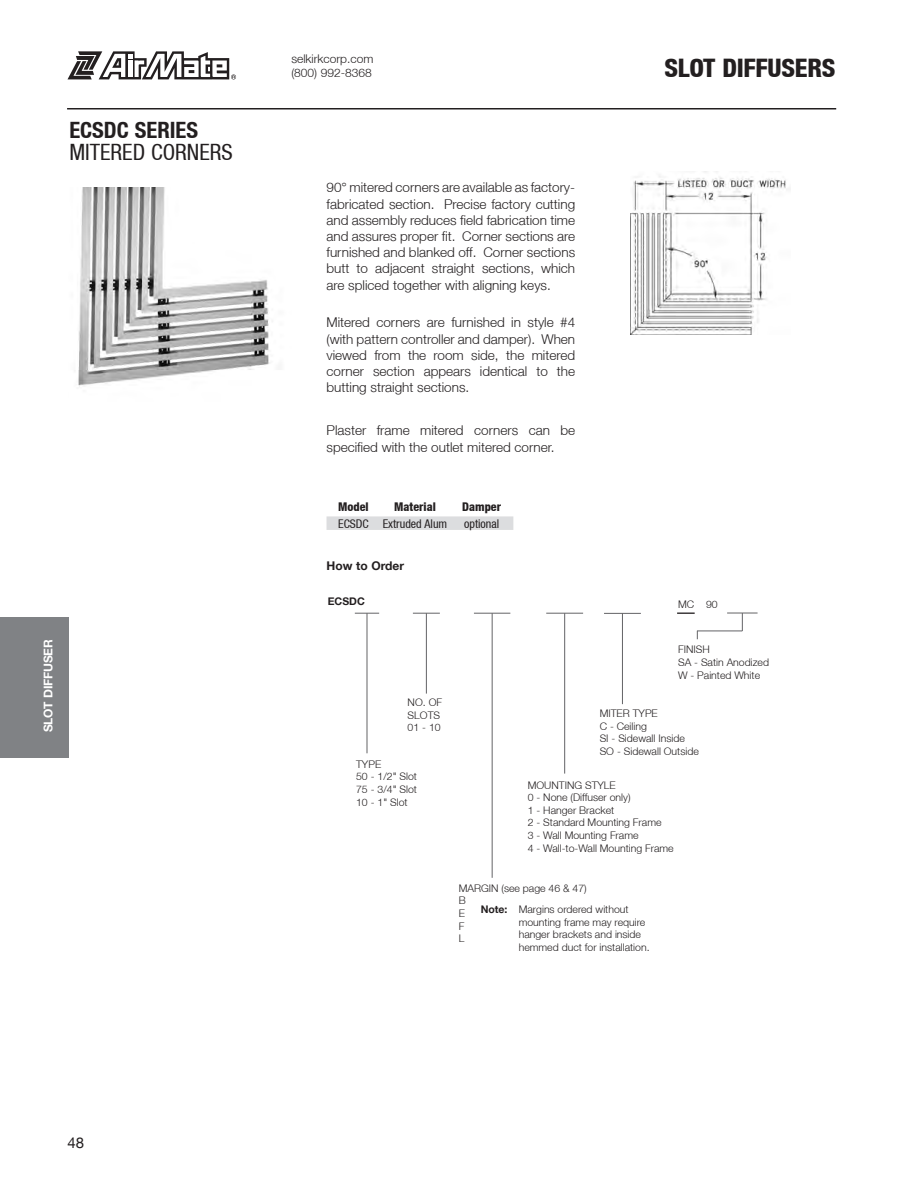
<style>
.page{position:relative;width:918px;height:1188px;background:#fff}
.page>*{position:absolute;margin:0;border:0;box-sizing:border-box;transform-origin:0 0}
.t1{font:800 condensed 25.5px "Helvetica Neue LT";letter-spacing:-.01em;color:#231f20}
.t2{font:condensed 22.5px "Helvetica Neue LT";color:#231f20}
.t3{font:700 condensed 22.5px "Helvetica Neue LT";color:#231f20}
.t4{font:15px "Helvetica Neue LT";color:#231f20}
.t5{font:300 13.5px/16.2px "Helvetica Neue LT";color:#231f20;text-align:justify}
.t6{font:300 12px/13.8px "Helvetica Neue LT";color:#231f20}
.t7{font:condensed 12px "Helvetica Neue LT";color:#231f20}
.t8{font:800 condensed 12px "Helvetica Neue LT";color:#231f20}
.t9{font:700 12px "Helvetica Neue LT";letter-spacing:-.015em;color:#fff}
.t10{font:700 12px "Helvetica Neue LT";color:#231f20}
.t11{font:300 10.5px/12.6px "Helvetica Neue LT";color:#231f20}
.t12{font:700 10.5px "Helvetica Neue LT";color:#231f20}
.s1{font-weight:700}
</style>
<div class="page">
<svg style="left:68px;top:51px;width:168px;height:28px"></svg>
<hr style="left:67px;top:108px;width:769px;height:2px;background:#231f20">
<div style="left:0;top:617px;width:68px;height:141px;background:#808285"></div>
<img style="left:78px;top:187px;width:192px;height:200px">
<img style="left:630px;top:176px;width:157px;height:158px">
<svg style="left:355px;top:613px;width:24px;height:1px"></svg>
<svg style="left:413px;top:613px;width:27px;height:1px"></svg>
<hr style="left:546px;top:613px;width:37px;height:1px;background:#636366">
<hr style="left:604px;top:613px;width:37px;height:1px;background:#636366">
<hr style="left:474px;top:613px;width:36px;height:1px;background:#636366">
<svg style="left:677px;top:613px;width:18px;height:1px"></svg>
<hr style="left:367px;top:613px;width:1px;height:140px;background:#636366">
<hr style="left:426px;top:613px;width:1px;height:81px;background:#636366">
<hr style="left:564px;top:613px;width:1px;height:161px;background:#636366">
<hr style="left:622px;top:613px;width:1px;height:91px;background:#636366">
<hr style="left:492px;top:613px;width:1px;height:265px;background:#636366">
<hr style="left:727px;top:613px;width:31px;height:1px;background:#636366">
<hr style="left:697px;top:631px;width:45px;height:1px;background:#636366">
<svg style="left:742px;top:613px;width:1px;height:18px"></svg>
<div style="left:327px;top:516px;width:186px;height:14px;background:#dcdddf"></div>
<h2 class="t3" style="left:69px;top:116px;width:130px">ECSDC SERIES</h2>
<h2 class="t2" style="left:69px;top:139px;width:165px">MITERED CORNERS</h2>
<p class="t9" style="left:41px;top:732px;width:94px;rotate:-90deg">SLOT DIFFUSER</p>
<p class="t6" style="left:291px;top:52px;width:84px">selkirkcorp.com (800) 992-8368</p>
<p class="t5" style="left:327px;top:179px;width:250px">90° mitered corners are available as factory&shy;fabricated section. Precise factory cutting and assembly reduces field fabrication time and assures proper fit. Corner sections are furnished and blanked off. Corner sections butt to adjacent straight sections, which are spliced together with aligning keys.</p>
<p class="t5" style="left:327px;top:314px;width:250px">Mitered corners are furnished in style #4 (with pattern controller and damper). When viewed from the room side, the mitered corner section appears identical to the butting straight sections.</p>
<p class="t5" style="left:327px;top:422px;width:250px">Plaster frame mitered corners can be specified with the outlet mitered corner.</p>
<p class="t8" style="left:338px;top:499px;width:32px">Model</p>
<p class="t8" style="left:394px;top:499px;width:43px">Material</p>
<p class="t8" style="left:462px;top:499px;width:40px">Damper</p>
<p class="t7" style="left:338px;top:516px;width:111px">ECSDC Extruded Alum</p>
<p class="t7" style="left:464px;top:516px;width:37px">optional</p>
<p class="t10" style="left:327px;top:558px;width:79px">How to Order</p>
<p class="t12" style="left:328px;top:594px;width:38px">ECSDC</p>
<h1 class="t1" style="left:664px;top:52px;width:173px">SLOT DIFFUSERS</h1>
<p class="t11" style="left:678px;top:598px;width:41px">MC 90</p>
<p class="t11" style="left:678px;top:643px;width:93px">FINISH<br>SA - Satin Anodized<br>W - Painted White</p>
<p class="t11" style="left:408px;top:696px;width:36px">NO. OF<br>SLOTS<br>01 - 10</p>
<p class="t11" style="left:600px;top:707px;width:101px">MITER TYPE<br>C - Ceiling<br>SI - Sidewall Inside<br>SO - Sidewall Outside</p>
<p class="t11" style="left:356px;top:758px;width:62px">TYPE<br>50 - 1/2" Slot<br>75 - 3/4" Slot<br>10 - 1" Slot</p>
<p class="t11" style="left:528px;top:778px;width:148px">MOUNTING STYLE<br>0 - None (Diffuser only)<br>1 - Hanger Bracket<br>2 - Standard Mounting Frame<br>3 - Wall Mounting Frame<br>4 - Wall-to-Wall Mounting Frame</p>
<p class="t11" style="left:459px;top:882px;width:130px">MARGIN (see page 46 &amp; 47)<br>B<br>E<br>F<br>L</p>
<p class="t11" style="left:519px;top:903px;width:132px;text-indent:-38px"><span class="s1">Note:</span> Margins ordered without mounting frame may require hanger brackets and inside hemmed duct for installation.</p>
<p class="t4" style="left:68px;top:1133px;width:18px">48</p>
</div>
